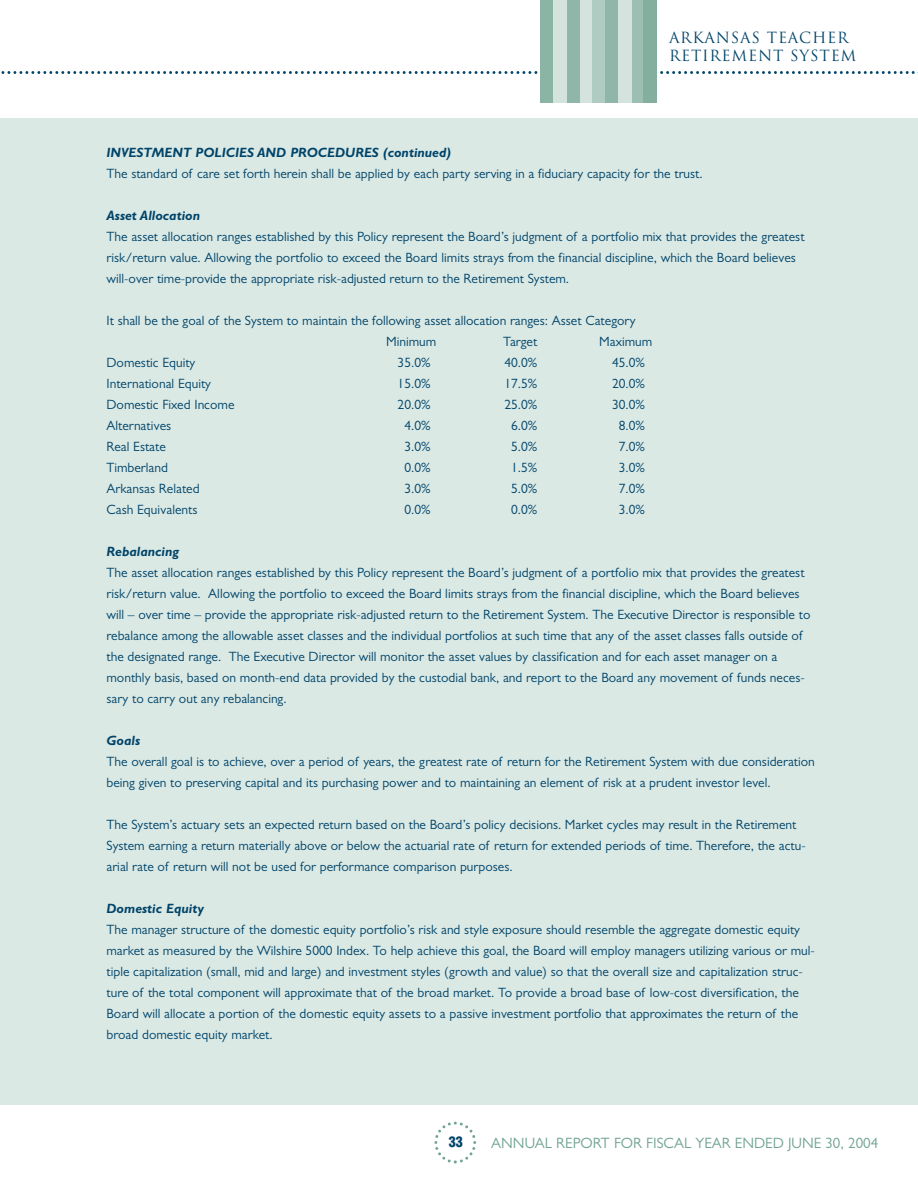
<style>
.page{position:relative;width:918px;height:1188px;background:#fff}
.page>*{position:absolute;margin:0;border:0;box-sizing:border-box;transform-origin:0 0}
.t1{font:15px "Gill Sans";color:#71a492}
.t2{font:15px/18px "Trajan";letter-spacing:.05em;color:#00446a}
.t3{font:900 condensed 14.25px "Helvetica";color:#00446a}
.t4{font:13.5px/21px "Gill Sans";color:#00446a}
.t5{font:italic 700 13.5px "Gill Sans";color:#00446a}
</style>
<div class="page">
<svg style="left:434px;top:1121px;width:43px;height:43px"></svg>
<div style="left:0;top:119px;width:918px;height:986px;background:#dbe9e4"></div>
<svg style="left:1px;top:71px;width:917px;height:3px"></svg>
<div style="left:631px;top:0;width:13px;height:103px;background:#9cbeb3"></div>
<div style="left:540px;top:0;width:13px;height:103px;background:#8bb4a5"></div>
<div style="left:644px;top:0;width:13px;height:103px;background:#84af9f"></div>
<div style="left:579px;top:0;width:13px;height:103px;background:#d4e3dd"></div>
<div style="left:592px;top:0;width:13px;height:103px;background:#b0ccc2"></div>
<div style="left:605px;top:0;width:13px;height:103px;background:#8fb6a9"></div>
<div style="left:566px;top:0;width:13px;height:103px;background:#8fb6a9"></div>
<div style="left:553px;top:0;width:13px;height:103px;background:#d4e3dd"></div>
<div style="left:618px;top:0;width:14px;height:103px;background:#d4e3dd"></div>
<p class="t2" style="left:669px;top:29px;width:189px">ARKANSAS TEACHER<br>RETIREMENT SYSTEM</p>
<p class="t5" style="left:107px;top:147px;width:346px">INVESTMENT POLICIES AND PROCEDURES (continued)</p>
<p class="t4" style="left:107px;top:164px;width:598px">The standard of care set forth herein shall be applied by each party serving in a fiduciary capacity for the trust.</p>
<p class="t5" style="left:107px;top:210px;width:95px">Asset Allocation</p>
<p class="t4" style="left:107px;top:227px;width:700px">The asset allocation ranges established by this Policy represent the Board’s judgment of a portfolio mix that provides the greatest risk/return value. Allowing the portfolio to exceed the Board limits strays from the financial discipline, which the Board believes will-over time-provide the appropriate risk-adjusted return to the Retirement System.</p>
<p class="t4" style="left:386px;top:311px;width:251px;text-indent:-280px">It shall be the goal of the System to maintain the following asset allocation ranges: Asset Category<br>Minimum</p>
<p class="t4" style="left:503px;top:332px;width:36px">Target</p>
<p class="t4" style="left:599px;top:332px;width:55px">Maximum</p>
<p class="t4" style="left:107px;top:353px;width:90px">Domestic Equity</p>
<p class="t4" style="left:398px;top:353px;width:34px">35.0%</p>
<p class="t4" style="left:504px;top:353px;width:34px">40.0%</p>
<p class="t4" style="left:612px;top:353px;width:34px">45.0%</p>
<p class="t4" style="left:107px;top:374px;width:106px">International Equity</p>
<p class="t4" style="left:398px;top:374px;width:34px">15.0%</p>
<p class="t4" style="left:504px;top:374px;width:34px">17.5%</p>
<p class="t4" style="left:612px;top:374px;width:34px">20.0%</p>
<p class="t4" style="left:107px;top:395px;width:129px">Domestic Fixed Income</p>
<p class="t4" style="left:398px;top:395px;width:34px">20.0%</p>
<p class="t4" style="left:504px;top:395px;width:34px">25.0%</p>
<p class="t4" style="left:612px;top:395px;width:34px">30.0%</p>
<p class="t4" style="left:107px;top:416px;width:66px">Alternatives</p>
<p class="t4" style="left:404px;top:416px;width:28px">4.0%</p>
<p class="t4" style="left:511px;top:416px;width:28px">6.0%</p>
<p class="t4" style="left:619px;top:416px;width:28px">8.0%</p>
<p class="t4" style="left:107px;top:437px;width:61px">Real Estate</p>
<p class="t4" style="left:404px;top:437px;width:28px">3.0%</p>
<p class="t4" style="left:511px;top:437px;width:28px">5.0%</p>
<p class="t4" style="left:619px;top:437px;width:28px">7.0%</p>
<p class="t4" style="left:107px;top:458px;width:63px">Timberland</p>
<p class="t4" style="left:404px;top:458px;width:28px">0.0%</p>
<p class="t4" style="left:511px;top:458px;width:28px">1.5%</p>
<p class="t4" style="left:619px;top:458px;width:28px">3.0%</p>
<p class="t4" style="left:107px;top:479px;width:95px">Arkansas Related</p>
<p class="t4" style="left:404px;top:479px;width:28px">3.0%</p>
<p class="t4" style="left:511px;top:479px;width:28px">5.0%</p>
<p class="t4" style="left:619px;top:479px;width:28px">7.0%</p>
<p class="t4" style="left:107px;top:500px;width:92px">Cash Equivalents</p>
<p class="t4" style="left:404px;top:500px;width:28px">0.0%</p>
<p class="t4" style="left:511px;top:500px;width:28px">0.0%</p>
<p class="t4" style="left:619px;top:500px;width:28px">3.0%</p>
<p class="t5" style="left:107px;top:546px;width:74px">Rebalancing</p>
<p class="t4" style="left:107px;top:563px;width:705px">The asset allocation ranges established by this Policy represent the Board’s judgment of a portfolio mix that provides the greatest risk/return value. Allowing the portfolio to exceed the Board limits strays from the financial discipline, which the Board believes will – over time – provide the appropriate risk-adjusted return to the Retirement System. The Executive Director is responsible to rebalance among the allowable asset classes and the individual portfolios at such time that any of the asset classes falls outside of the designated range. The Executive Director will monitor the asset values by classification and for each asset manager on a monthly basis, based on month-end data provided by the custodial bank, and report to the Board any movement of funds neces&shy;sary to carry out any rebalancing.</p>
<p class="t5" style="left:107px;top:735px;width:35px">Goals</p>
<p class="t4" style="left:107px;top:752px;width:710px">The overall goal is to achieve, over a period of years, the greatest rate of return for the Retirement System with due consideration being given to preserving capital and its purchasing power and to maintaining an element of risk at a prudent investor level.</p>
<p class="t4" style="left:107px;top:815px;width:701px">The System’s actuary sets an expected return based on the Board’s policy decisions. Market cycles may result in the Retirement<br>System earning a return materially above or below the actuarial rate of return for extended periods of time. Therefore, the actu&shy;arial rate of return will not be used for performance comparison purposes.</p>
<p class="t5" style="left:107px;top:903px;width:99px">Domestic Equity</p>
<p class="t4" style="left:107px;top:920px;width:710px">The manager structure of the domestic equity portfolio’s risk and style exposure should resemble the aggregate domestic equity market as measured by the Wilshire 5000 Index. To help achieve this goal, the Board will employ managers utilizing various or mul&shy;tiple capitalization (small, mid and large) and investment styles (growth and value) so that the overall size and capitalization struc&shy;ture of the total component will approximate that of the broad market. To provide a broad base of low-cost diversification, the Board will allocate a portion of the domestic equity assets to a passive investment portfolio that approximates the return of the broad domestic equity market.</p>
<p class="t3" style="left:449px;top:1136px;width:16px">33</p>
<p class="t1" style="left:491px;top:1138px;width:389px">ANNUAL REPORT FOR FISCAL YEAR ENDED JUNE 30, 2004</p>
</div>
